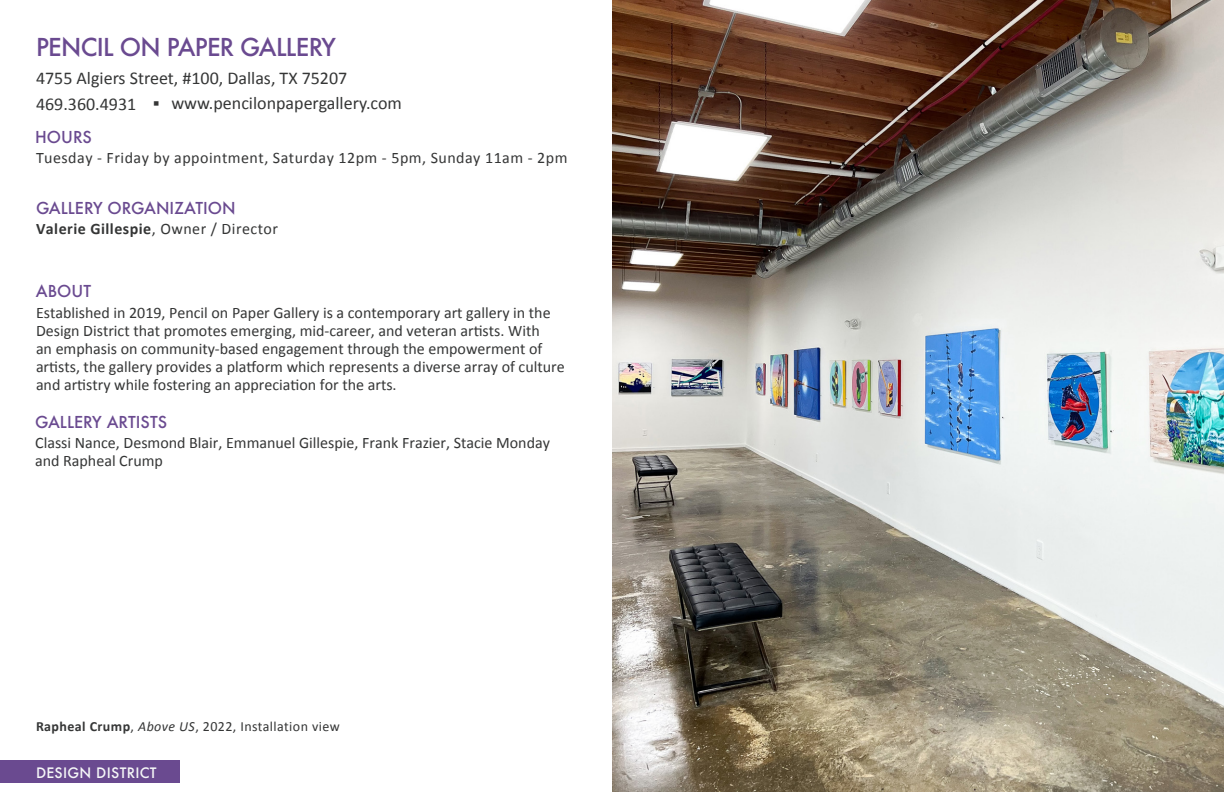
<style>
.page{position:relative;width:1224px;height:792px;background:#fff}
.page>*{position:absolute;margin:0;border:0;box-sizing:border-box;transform-origin:0 0}
.t1{font:500 24px "Futura";letter-spacing:-.03em;color:#6a4a90}
.t2{font:18px "Calibri";color:#353636}
.t3{font:16px/18px "Calibri";color:#353636}
.t4{font:16px "Calibri";letter-spacing:.03em;color:#353636}
.t5{font:500 16px "Futura";color:#6a4a90}
.t6{font:700 16px "Calibri";letter-spacing:.03em;color:#353636}
.t7{font:14px "Calibri";letter-spacing:.03em;color:#353636}
.t8{font:500 14px "Futura";letter-spacing:.02em;color:#f5f7f7}
.s1{font-weight:700;font-size:20px}
.s2{font-weight:400}
.s3{font-weight:700}
.s4{font-style:italic}
</style>
<div class="page">
<img style="left:612px;top:0;width:612px;height:792px">
<div style="left:0;top:761px;width:180px;height:22px;background:#6a4a90"></div>
<h1 class="t1" style="left:36px;top:30px;width:302px">PENCIL ON PAPER GALLERY</h1>
<p class="t2" style="left:36px;top:65px;width:313px">4755 Algiers Street, #100, Dallas, TX 75207</p>
<p class="t2" style="left:36px;top:91px;width:102px">469.360.4931</p>
<p class="t5" style="left:35px;top:126px;width:58px">HOURS</p>
<p class="t2" style="left:153px;top:90px;width:251px"><span class="s1">▪</span> www.pencilonpapergallery.com</p>
<p class="t4" style="left:36px;top:146px;width:533px">Tuesday - Friday by appointment, Saturday 12pm - 5pm, Sunday 11am - 2pm</p>
<p class="t5" style="left:36px;top:197px;width:201px">GALLERY ORGANIZATION</p>
<p class="t6" style="left:36px;top:217px;width:244px">Valerie Gillespie<span class="s2">, Owner / Director</span></p>
<p class="t5" style="left:36px;top:280px;width:57px">ABOUT</p>
<p class="t3" style="left:36px;top:304px;width:530px">Established in 2019, Pencil on Paper Gallery is a contemporary art gallery in the Design District that promotes emerging, mid-career, and veteran artists. With<br>an emphasis on community-based engagement through the empowerment of artists, the gallery provides a platform which represents a diverse array of culture and artistry while fostering an appreciation for the arts.</p>
<p class="t5" style="left:35px;top:411px;width:134px">GALLERY ARTISTS</p>
<p class="t3" style="left:35px;top:433px;width:516px">Classi Nance, Desmond Blair, Emmanuel Gillespie, Frank Frazier, Stacie Monday and Rapheal Crump</p>
<p class="t7" style="left:36px;top:717px;width:305px"><span class="s3">Rapheal Crump</span>, <span class="s4">Above US</span>, 2022, Installation view</p>
<p class="t8" style="left:36px;top:763px;width:122px">DESIGN DISTRICT</p>
</div>
